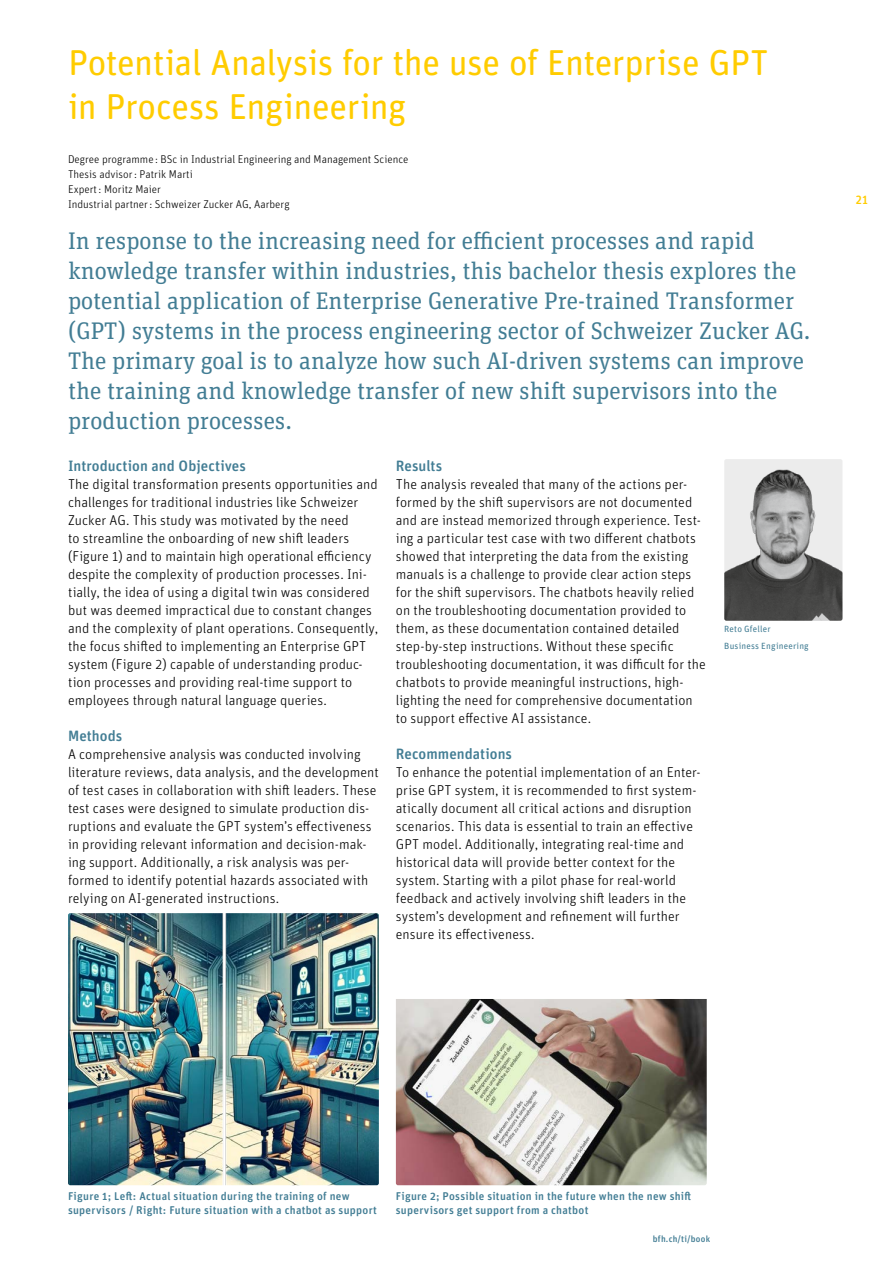
<style>
.page{position:relative;width:893px;height:1263px;background:#fff}
.page>*{position:absolute;margin:0;border:0;box-sizing:border-box;transform-origin:0 0}
.t1{font:36px/43.5px "Unit Rounded Pro";letter-spacing:-.015em;color:#fc0}
.t2{font:24px/30px "Unit Slab Pro";color:#427d94}
.t3{font:500 15px "Unit Rounded Pro";letter-spacing:.005em;color:#427d94}
.t4{font:300 14.25px/18px "Unit Rounded Pro";letter-spacing:.005em;color:#000}
.t5{font:500 12px "Unit Rounded Pro";color:#fc0}
.t6{font:500 11.25px/13.5px "Unit Rounded Pro";letter-spacing:.025em;color:#427d94}
.t7{font:300 11.25px/15px "Unit Rounded Pro";color:#000}
.t8{font:9px/16.8px "Unit Rounded Pro";letter-spacing:.02em;color:#427d94}
.t9{font:500 9px "Unit Rounded Pro";letter-spacing:.025em;color:#427d94}
</style>
<div class="page">
<img style="left:724px;top:459px;width:118px;height:162px">
<img style="left:68px;top:913px;width:311px;height:272px">
<img style="left:396px;top:999px;width:311px;height:186px">
<h1 class="t1" style="left:68px;top:39px;width:702px">Potential Analysis for the use of Enterprise GPT in Process Engineering</h1>
<p class="t7" style="left:68px;top:151px;width:342px">Degree programme : BSc in Industrial Engineering and Management Science Thesis advisor: Patrik Marti<br>Expert: Moritz Maier<br>Industrial partner: Schweizer Zucker AG, Aarberg</p>
<p class="t2" style="left:68px;top:225px;width:744px">In response to the increasing need for efficient processes and rapid knowledge transfer within industries, this bachelor thesis explores the potential application of Enterprise Generative Pre-trained Transformer (GPT) systems in the process engineering sector of Schweizer Zucker AG.<br>The primary goal is to analyze how such AI-driven systems can improve the training and knowledge transfer of new shift supervisors into the production processes.</p>
<p class="t3" style="left:68px;top:455px;width:179px">Introduction and Objectives</p>
<p class="t4" style="left:68px;top:475px;width:312px">The digital transformation presents opportunities and challenges for traditional industries like Schweizer Zucker AG. This study was motivated by the need<br>to streamline the onboarding of new shift leaders (Figure 1) and to maintain high operational efficiency despite the complexity of production processes. Ini&shy;tially, the idea of using a digital twin was considered but was deemed impractical due to constant changes and the complexity of plant operations. Consequently, the focus shifted to implementing an Enterprise GPT system (Figure 2) capable of understanding produc&shy;tion processes and providing real-time support to employees through natural language queries.</p>
<p class="t3" style="left:68px;top:725px;width:56px">Methods</p>
<p class="t4" style="left:68px;top:745px;width:312px">A comprehensive analysis was conducted involving literature reviews, data analysis, and the development of test cases in collaboration with shift leaders. These test cases were designed to simulate production dis&shy;ruptions and evaluate the GPT system’s effectiveness in providing relevant information and decision-mak&shy;ing support. Additionally, a risk analysis was per&shy;formed to identify potential hazards associated with relying on AI-generated instructions.</p>
<p class="t3" style="left:396px;top:455px;width:48px">Results</p>
<p class="t4" style="left:396px;top:475px;width:311px">The analysis revealed that many of the actions per&shy;formed by the shift supervisors are not documented and are instead memorized through experience. Test&shy;ing a particular test case with two different chatbots showed that interpreting the data from the existing manuals is a challenge to provide clear action steps for the shift supervisors. The chatbots heavily relied on the troubleshooting documentation provided to them, as these documentation contained detailed step-by-step instructions. Without these specific troubleshooting documentation, it was difficult for the chatbots to provide meaningful instructions, high&shy;lighting the need for comprehensive documentation to support effective AI assistance.</p>
<p class="t3" style="left:396px;top:743px;width:118px">Recommendations</p>
<p class="t4" style="left:396px;top:763px;width:306px">To enhance the potential implementation of an Enter&shy;prise GPT system, it is recommended to first system&shy;atically document all critical actions and disruption scenarios. This data is essential to train an effective GPT model. Additionally, integrating real-time and historical data will provide better context for the system. Starting with a pilot phase for real-world feedback and actively involving shift leaders in the system’s development and refinement will further ensure its effectiveness.</p>
<p class="t8" style="left:724px;top:620px;width:86px">Reto Gfeller<br>Business Engineering</p>
<p class="t5" style="left:855px;top:191px;width:15px">21</p>
<p class="t6" style="left:68px;top:1189px;width:310px">Figure 1; Left: Actual situation during the training of new supervisors / Right: Future situation with a chatbot as support</p>
<p class="t6" style="left:396px;top:1189px;width:297px">Figure 2; Possible situation in the future when the new shift supervisors get support from a chatbot</p>
<p class="t9" style="left:653px;top:1232px;width:59px">bfh.ch/ti/book</p>
</div>
